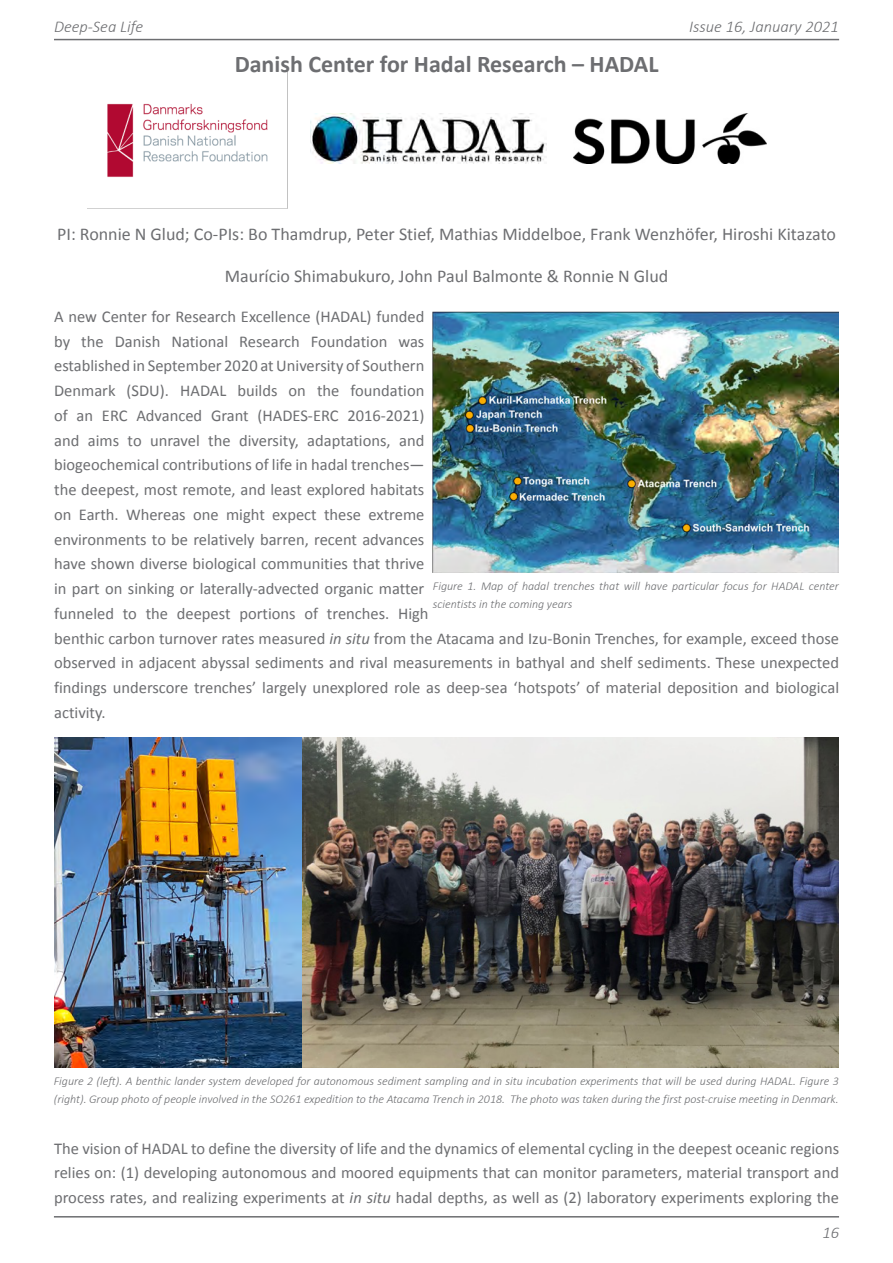
<style>
.page{position:relative;width:893px;height:1263px;background:#fff}
.page>*{position:absolute;margin:0;border:0;box-sizing:border-box;transform-origin:0 0}
.t1{font:700 24px "Calibri";color:#6d6e71}
.t2{font:18px "Calibri";color:#6d6e71}
.t3{font:16.5px/24.8px "Calibri";color:#6d6e71}
.t4{font:italic 300 16.5px "Calibri";color:#6d6e71}
.t5{font:italic 300 12px/18px "Calibri";color:#6d6e71}
.s1{font-style:italic}
</style>
<div class="page">
<hr style="left:54px;top:39px;width:785px;height:1px;background:#6d6e71">
<hr style="left:54px;top:1216px;width:785px;height:1px;background:#6d6e71">
<img style="left:87px;top:103px;width:200px;height:106px">
<img style="left:310px;top:113px;width:236px;height:51px">
<img style="left:574px;top:113px;width:192px;height:51px">
<img style="left:433px;top:311px;width:406px;height:261px">
<img style="left:54px;top:738px;width:785px;height:329px">
<p class="t4" style="left:54px;top:16px;width:91px">Deep-Sea Life</p>
<p class="t4" style="left:689px;top:16px;width:151px">Issue 16, January 2021</p>
<h1 class="t1" style="left:235px;top:49px;width:425px">Danish Center for Hadal Research – HADAL</h1>
<p class="t2" style="left:57px;top:223px;width:780px">PI: Ronnie N Glud; Co-PIs: Bo Thamdrup, Peter Stief, Mathias Middelboe, Frank Wenzhöfer, Hiroshi Kitazato</p>
<p class="t2" style="left:225px;top:265px;width:445px">Maurício Shimabukuro, John Paul Balmonte &amp; Ronnie N Glud</p>
<p class="t3" style="left:54px;top:303px;width:786px">A new Center for Research Excellence (HADAL) funded<br>by the Danish National Research Foundation was<br>established in September 2020 at University of Southern<br>Denmark (SDU). HADAL builds on the foundation<br>of an ERC Advanced Grant (HADES-ERC 2016-2021)<br>and aims to unravel the diversity, adaptations, and<br>biogeochemical contributions of life in hadal trenches—<br>the deepest, most remote, and least explored habitats<br>on Earth. Whereas one might expect these extreme<br>environments to be relatively barren, recent advances<br>have shown diverse biological communities that thrive<br>in part on sinking or laterally-advected organic matter<br>funneled to the deepest portions of trenches. High<br>benthic carbon turnover rates measured <span class="s1">in situ</span> from the Atacama and Izu-Bonin Trenches, for example, exceed those observed in adjacent abyssal sediments and rival measurements in bathyal and shelf sediments. These unexpected findings underscore trenches’ largely unexplored role as deep-sea ‘hotspots’ of material deposition and biological activity.</p>
<p class="t5" style="left:433px;top:577px;width:408px">Figure 1. Map of hadal trenches that will have particular focus for HADAL center scientists in the coming years</p>
<p class="t5" style="left:54px;top:1072px;width:786px">Figure 2 (left). A benthic lander system developed for autonomous sediment sampling and in situ incubation experiments that will be used during HADAL. Figure 3 (right). Group photo of people involved in the SO261 expedition to the Atacama Trench in 2018. The photo was taken during the first post-cruise meeting in Denmark.</p>
<p class="t3" style="left:54px;top:1135px;width:786px;text-align:justify">The vision of HADAL to define the diversity of life and the dynamics of elemental cycling in the deepest oceanic regions relies on: (1) developing autonomous and moored equipments that can monitor parameters, material transport and process rates, and realizing experiments at <span class="s1">in situ</span> hadal depths, as well as (2) laboratory experiments exploring the</p>
<p class="t4" style="left:822px;top:1222px;width:18px">16</p>
</div>
